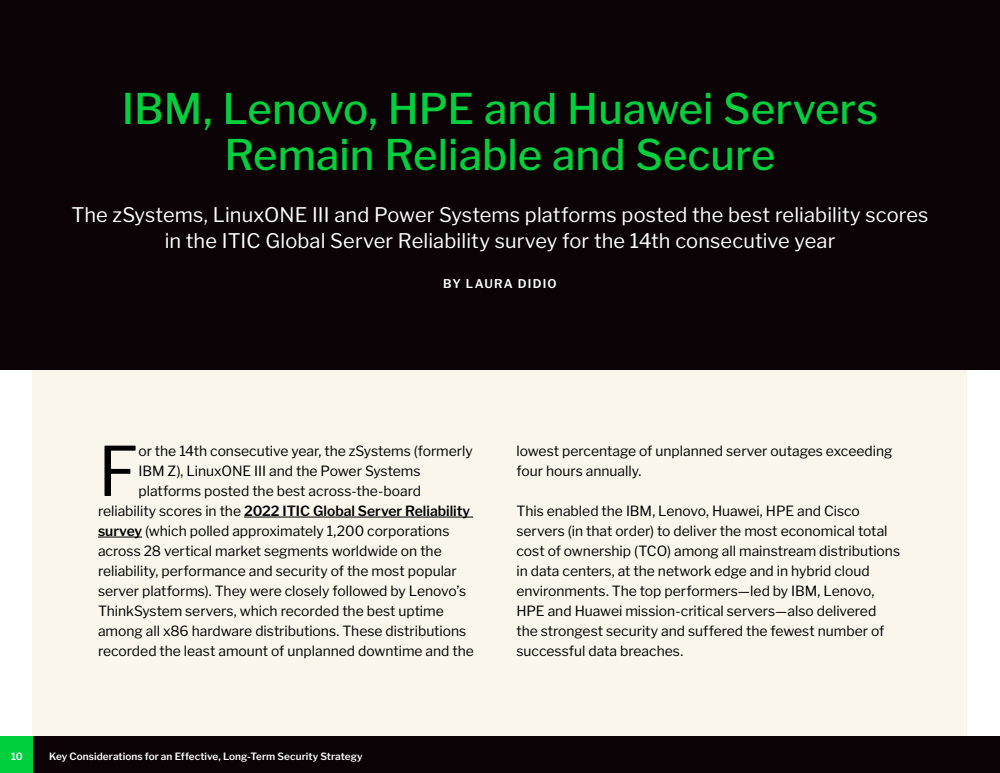
<style>
.page{position:relative;width:1000px;height:773px;background:#fff}
.page>*{position:absolute;margin:0;border:0;box-sizing:border-box;transform-origin:0 0}
.Body_Copy_copy{font:67.9px "Libre Franklin";color:#000}
.Section_Header{font:500 42px/46px "Libre Franklin";letter-spacing:.005em;color:#00cf3d;text-align:center}
.Section_dek{font:20px/26px "Libre Franklin";letter-spacing:.005em;color:#fff;text-align:center}
.Body_Copy_copy-2{font:14px/20px "Libre Franklin";color:#000}
.Body_Copy_copy-3{font:600 14px "Libre Franklin";color:#000}
.Section_dek-2{font:600 12px "Libre Franklin";letter-spacing:.105em;color:#fff}
.t1{font:600 10px "Libre Franklin";letter-spacing:.005em;color:#fff}
.s1{font-weight:400}
.s2{font-weight:600}
</style>
<div class="page">
<div style="left:33px;top:36px;width:934px;height:736px;background:#faf6ec"></div>
<div style="left:0;top:0;width:1000px;height:370px;background:#0a0204"></div>
<hr style="left:244px;top:517px;width:229px;height:1px;background:#000">
<hr style="left:98px;top:537px;width:44px;height:1px;background:#000">
<div style="left:33px;top:737px;width:967px;height:36px;background:#0a0204"></div>
<div style="left:0;top:737px;width:33px;height:36px;background:#00cf3d"></div>
<p class="Section_Header" style="left:122px;top:85px;width:758px">IBM, Lenovo, HPE and Huawei Servers<br>Remain Reliable and Secure</p>
<p class="Section_dek" style="left:71px;top:201px;width:859px">The zSystems, LinuxONE III and Power Systems platforms posted the best reliability scores in the ITIC Global Server Reliability survey for the 14th consecutive year</p>
<p class="Section_dek-2" style="left:443px;top:276px;width:115px">BY LAURA DIDIO</p>
<p class="Body_Copy_copy" style="left:98px;top:431px;width:42px">F</p>
<p class="Body_Copy_copy-2" style="left:138px;top:441px;width:336px">or the 14th consecutive year, the zSystems (formerly</p>
<p class="Body_Copy_copy-2" style="left:138px;top:461px;width:284px">IBM Z), LinuxONE III and the Power Systems</p>
<p class="Body_Copy_copy-2" style="left:138px;top:481px;width:284px">platforms posted the best across-the-board</p>
<p class="Body_Copy_copy-3" style="left:98px;top:503px;width:374px"><span class="s1">reliability scores in the</span> 2022 ITIC Global Server Reliability</p>
<p class="Body_Copy_copy-2" style="left:98px;top:521px;width:353px"><span class="s2">survey</span> (which polled approximately 1,200 corporations</p>
<p class="Body_Copy_copy-2" style="left:98px;top:541px;width:345px">across 28 vertical market segments worldwide on the</p>
<p class="Body_Copy_copy-2" style="left:98px;top:561px;width:360px">reliability, performance and security of the most popular</p>
<p class="Body_Copy_copy-2" style="left:98px;top:581px;width:370px">server platforms). They were closely followed by Lenovo’s</p>
<p class="Body_Copy_copy-2" style="left:98px;top:601px;width:347px">ThinkSystem servers, which recorded the best uptime</p>
<p class="Body_Copy_copy-2" style="left:98px;top:621px;width:370px">among all x86 hardware distributions. These distributions</p>
<p class="Body_Copy_copy-2" style="left:98px;top:641px;width:377px">recorded the least amount of unplanned downtime and the</p>
<p class="t1" style="left:11px;top:750px;width:13px">10</p>
<p class="t1" style="left:49px;top:750px;width:315px">Key Considerations for an Effective, Long-Term Security Strategy</p>
<p class="Body_Copy_copy-2" style="left:516px;top:441px;width:378px">lowest percentage of unplanned server outages exceeding four hours annually.</p>
<p class="Body_Copy_copy-2" style="left:516px;top:501px;width:385px">This enabled the IBM, Lenovo, Huawei, HPE and Cisco servers (in that order) to deliver the most economical total cost of ownership (TCO) among all mainstream distributions in data centers, at the network edge and in hybrid cloud environments. The top performers—led by IBM, Lenovo, HPE and Huawei mission-critical servers—also delivered the strongest security and suffered the fewest number of successful data breaches.</p>
</div>
